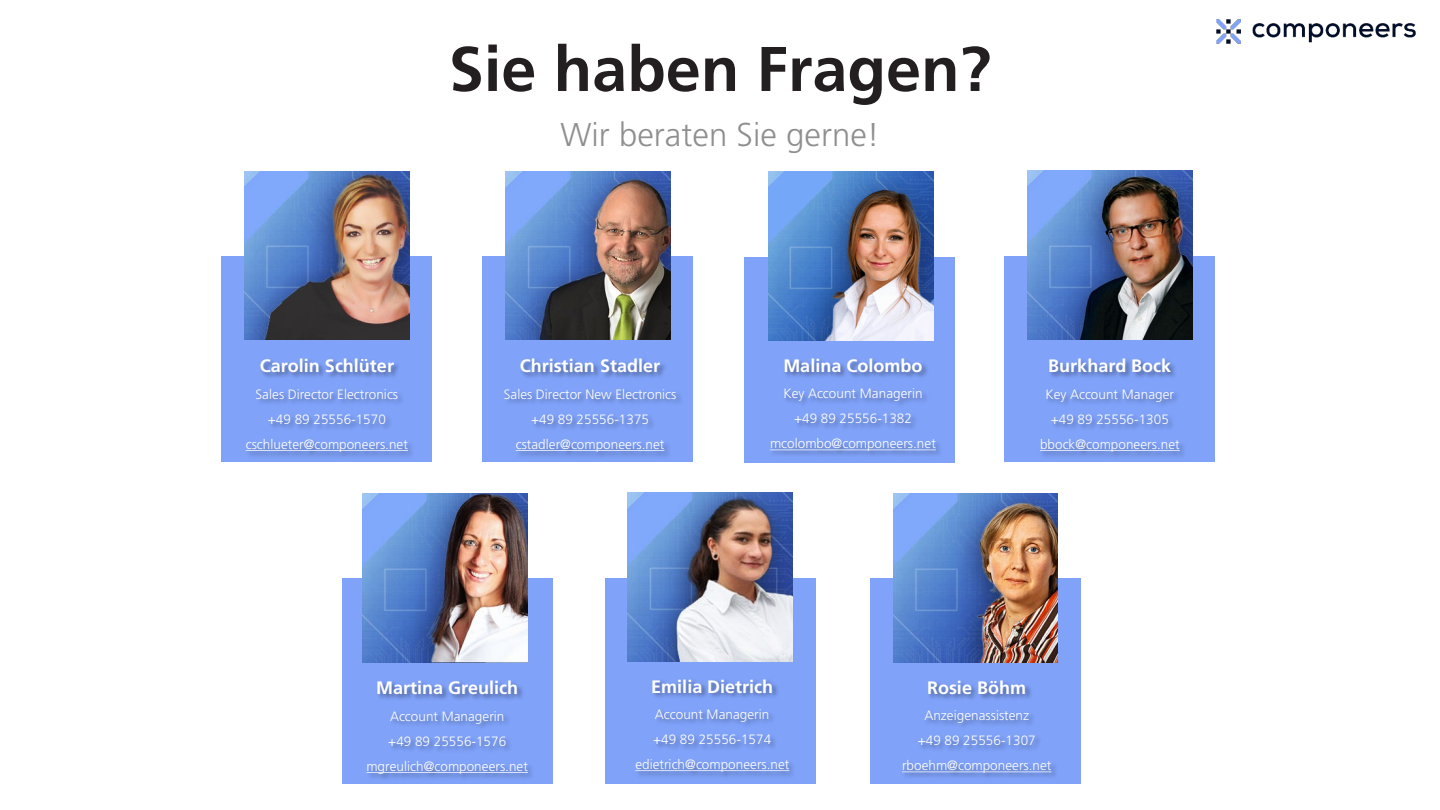
<style>
.page{position:relative;width:1440px;height:810px;background:#fff}
.page>*{position:absolute;margin:0;border:0;box-sizing:border-box;transform-origin:0 0}
.t1{font:700 63px "Frutiger LT Std";color:#231f20}
.t2{font:300 33px "Frutiger LT Std";color:#8f8f8f}
.t3{font:700 18px "Frutiger LT Std";color:#fff}
.t4{font:300 13.5px "Frutiger LT Std";letter-spacing:.005em;color:#fff}
</style>
<div class="page">
<img style="left:1216px;top:19px;width:200px;height:25px">
<div style="left:222px;top:256px;width:210px;height:206px;background:#80a2f9"></div>
<img style="left:245px;top:171px;width:164px;height:169px">
<img style="left:245px;top:360px;width:167px;height:97px">
<svg style="left:246px;top:450px;width:162px;height:1px"></svg>
<div style="left:483px;top:256px;width:210px;height:206px;background:#80a2f9"></div>
<img style="left:506px;top:360px;width:175px;height:97px">
<svg style="left:516px;top:450px;width:148px;height:1px"></svg>
<img style="left:506px;top:171px;width:165px;height:169px">
<div style="left:605px;top:578px;width:211px;height:206px;background:#80a2f9"></div>
<img style="left:638px;top:680px;width:155px;height:97px">
<svg style="left:635px;top:770px;width:154px;height:1px"></svg>
<img style="left:628px;top:493px;width:165px;height:168px">
<div style="left:1005px;top:256px;width:210px;height:206px;background:#80a2f9"></div>
<img style="left:1042px;top:360px;width:142px;height:97px">
<svg style="left:1040px;top:450px;width:140px;height:1px"></svg>
<img style="left:1027px;top:170px;width:165px;height:170px">
<div style="left:342px;top:578px;width:211px;height:206px;background:#80a2f9"></div>
<img style="left:369px;top:682px;width:163px;height:97px">
<svg style="left:366px;top:772px;width:162px;height:1px"></svg>
<img style="left:363px;top:494px;width:165px;height:169px">
<div style="left:870px;top:578px;width:210px;height:206px;background:#80a2f9"></div>
<img style="left:902px;top:682px;width:154px;height:96px">
<svg style="left:902px;top:772px;width:149px;height:1px"></svg>
<img style="left:893px;top:494px;width:165px;height:169px">
<div style="left:744px;top:257px;width:211px;height:206px;background:#80a2f9"></div>
<img style="left:770px;top:360px;width:170px;height:96px">
<svg style="left:770px;top:450px;width:166px;height:1px"></svg>
<img style="left:768px;top:171px;width:165px;height:170px">
<p class="t1" style="left:449px;top:32px;width:544px">Sie haben Fragen?</p>
<p class="t2" style="left:560px;top:116px;width:321px">Wir beraten Sie gerne!</p>
<p class="t3" style="left:260px;top:356px;width:136px">Carolin Schlüter</p>
<p class="t4" style="left:255px;top:386px;width:144px">Sales Director Electronics</p>
<p class="t4" style="left:268px;top:412px;width:120px">+49 89 25556-1570</p>
<p class="t4" style="left:246px;top:437px;width:164px">cschlueter@componeers.net</p>
<p class="t3" style="left:520px;top:356px;width:142px">Christian Stadler</p>
<p class="t4" style="left:504px;top:386px;width:174px">Sales Director New Electronics</p>
<p class="t4" style="left:531px;top:412px;width:120px">+49 89 25556-1375</p>
<p class="t4" style="left:516px;top:437px;width:150px">cstadler@componeers.net</p>
<p class="t3" style="left:783px;top:355px;width:141px">Malina Colombo</p>
<p class="t4" style="left:783px;top:386px;width:141px">Key Account Managerin</p>
<p class="t4" style="left:794px;top:411px;width:120px">+49 89 25556-1382</p>
<p class="t4" style="left:770px;top:436px;width:167px">mcolombo@componeers.net</p>
<p class="t3" style="left:1048px;top:356px;width:124px">Burkhard Bock</p>
<p class="t4" style="left:1045px;top:386px;width:130px">Key Account Manager</p>
<p class="t4" style="left:1051px;top:412px;width:120px">+49 89 25556-1305</p>
<p class="t4" style="left:1040px;top:437px;width:141px">bbock@componeers.net</p>
<p class="t3" style="left:376px;top:677px;width:144px">Martina Greulich</p>
<p class="t4" style="left:390px;top:708px;width:116px">Account Managerin</p>
<p class="t4" style="left:388px;top:733px;width:120px">+49 89 25556-1576</p>
<p class="t4" style="left:366px;top:759px;width:163px">mgreulich@componeers.net</p>
<p class="t3" style="left:651px;top:676px;width:124px">Emilia Dietrich</p>
<p class="t4" style="left:655px;top:707px;width:116px">Account Managerin</p>
<p class="t4" style="left:653px;top:732px;width:120px">+49 89 25556-1574</p>
<p class="t4" style="left:635px;top:757px;width:155px">edietrich@componeers.net</p>
<p class="t3" style="left:927px;top:677px;width:101px">Rosie Böhm</p>
<p class="t4" style="left:924px;top:708px;width:106px">Anzeigenassistenz</p>
<p class="t4" style="left:918px;top:733px;width:120px">+49 89 25556-1307</p>
<p class="t4" style="left:902px;top:758px;width:151px">rboehm@componeers.net</p>
</div>
